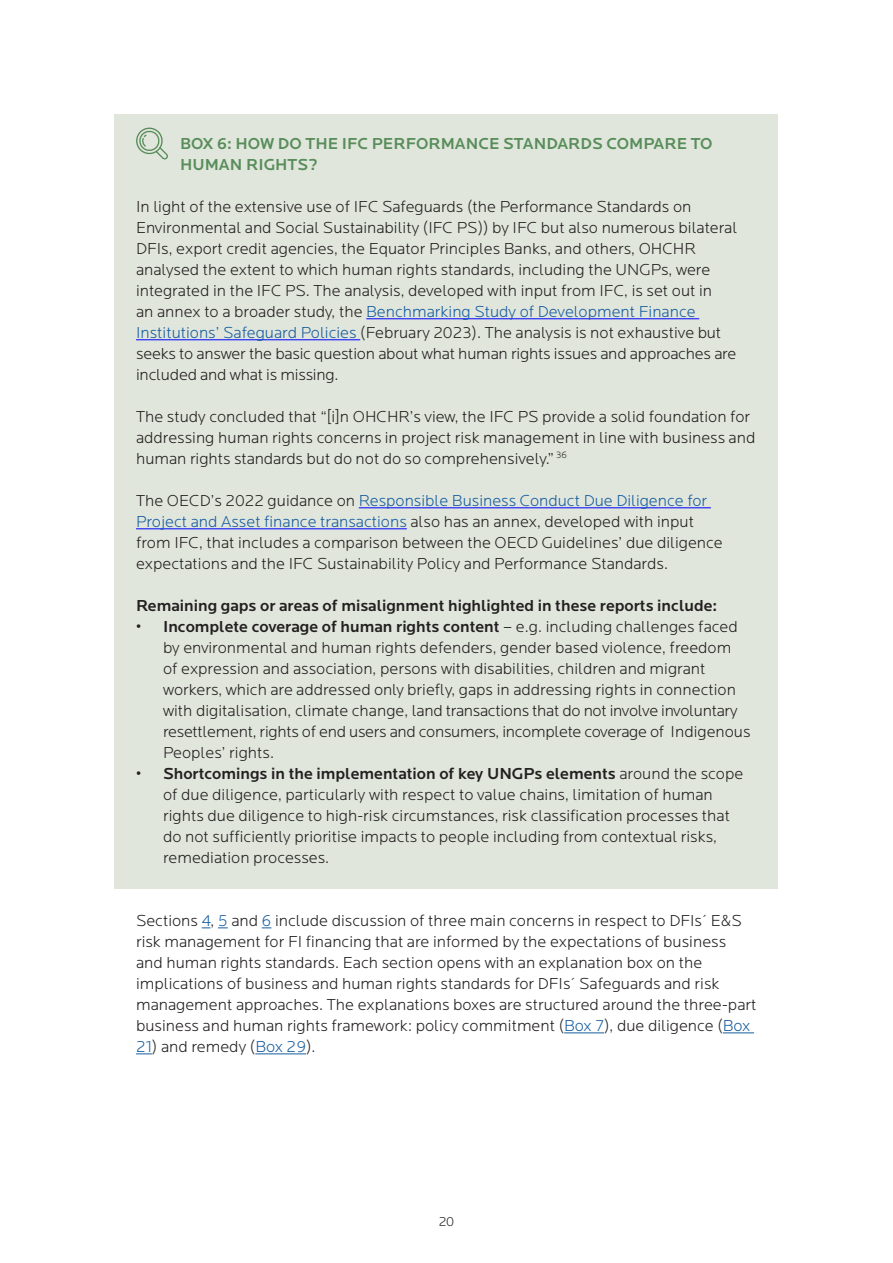
<style>
.page{position:relative;width:893px;height:1263px;background:#fff}
.page>*{position:absolute;margin:0;border:0;box-sizing:border-box;transform-origin:0 0}
.Factbox_1A_-_green{font:300 16.5px/21px "Locator";color:#231f20}
.Body_text{font:300 16.5px/21px "Locator";color:#231f20}
.Factbox_1A_-_green-2{font:500 16.5px "Locator";color:#231f20}
.Factbox_1A_-_green-3{font:500 16.5px/21px "Locator";color:#588d5a}
.t1{font:300 13.5px "Locator";color:#231f20}
.s1{color:#175d9e}
.s2{font-weight:500}
</style>
<div class="page">
<div style="left:115px;top:115px;width:663px;height:80px;background:#e0e6dc"></div>
<div style="left:115px;top:178px;width:663px;height:227px;background:#e0e6dc"></div>
<hr style="left:366px;top:318px;width:333px;height:1px;background:#00f">
<hr style="left:136px;top:339px;width:224px;height:1px;background:#00f">
<div style="left:115px;top:388px;width:663px;height:101px;background:#e0e6dc"></div>
<div style="left:115px;top:472px;width:663px;height:122px;background:#e0e6dc"></div>
<hr style="left:359px;top:507px;width:352px;height:1px;background:#00f">
<hr style="left:136px;top:528px;width:271px;height:1px;background:#00f">
<div style="left:115px;top:577px;width:663px;height:59px;background:#e0e6dc"></div>
<div style="left:115px;top:598px;width:663px;height:185px;background:#e0e6dc"></div>
<div style="left:115px;top:745px;width:663px;height:143px;background:#e0e6dc"></div>
<hr style="left:564px;top:1032px;width:40px;height:1px;background:#175d9e">
<hr style="left:723px;top:1032px;width:31px;height:1px;background:#175d9e">
<svg style="left:136px;top:1053px;width:16px;height:1px"></svg>
<hr style="left:255px;top:1053px;width:51px;height:1px;background:#175d9e">
<svg style="left:136px;top:127px;width:32px;height:33px"></svg>
<p class="Factbox_1A_-_green-3" style="left:180px;top:133px;width:534px">BOX 6: HOW DO THE IFC PERFORMANCE STANDARDS COMPARE TO<br>HUMAN RIGHTS?</p>
<p class="Factbox_1A_-_green" style="left:136px;top:196px;width:603px">In light of the extensive use of IFC Safeguards (the Performance Standards on Environmental and Social Sustainability (IFC PS)) by IFC but also numerous bilateral DFIs, export credit agencies, the Equator Principles Banks, and others, OHCHR analysed the extent to which human rights standards, including the UNGPs, were integrated in the IFC PS. The analysis, developed with input from IFC, is set out in<br>an annex to a broader study, the <span class="s1">Benchmarking Study of Development Finance Institutions’ Safeguard Policies</span> (February 2023). The analysis is not exhaustive but seeks to answer the basic question about what human rights issues and approaches are included and what is missing.</p>
<p class="Factbox_1A_-_green" style="left:136px;top:406px;width:621px">The study concluded that “[i]n OHCHR’s view, the IFC PS provide a solid foundation for addressing human rights concerns in project risk management in line with business and human rights standards but do not do so comprehensively.” <sup>36</sup></p>
<p class="Factbox_1A_-_green" style="left:136px;top:490px;width:588px">The OECD’s 2022 guidance on <span class="s1">Responsible Business Conduct Due Diligence for Project and Asset finance transactions</span> also has an annex, developed with input from IFC, that includes a comparison between the OECD Guidelines’ due diligence expectations and the IFC Sustainability Policy and Performance Standards.</p>
<p class="Factbox_1A_-_green-2" style="left:136px;top:596px;width:583px">Remaining gaps or areas of misalignment highlighted in these reports include:</p>
<p class="Factbox_1A_-_green" style="left:163px;top:616px;width:589px;text-indent:-27px"><span class="s2">• Incomplete coverage of human rights content</span> – e.g. including challenges faced by environmental and human rights defenders, gender based violence, freedom<br>of expression and association, persons with disabilities, children and migrant workers, which are addressed only briefly, gaps in addressing rights in connection with digitalisation, climate change, land transactions that do not involve involuntary resettlement, rights of end users and consumers, incomplete coverage of Indigenous Peoples’ rights.</p>
<p class="Factbox_1A_-_green" style="left:163px;top:763px;width:582px;text-indent:-27px"><span class="s2">• Shortcomings in the implementation of key UNGPs elements</span> around the scope of due diligence, particularly with respect to value chains, limitation of human rights due diligence to high-risk circumstances, risk classification processes that do not sufficiently prioritise impacts to people including from contextual risks, remediation processes.</p>
<p class="Body_text" style="left:136px;top:910px;width:622px">Sections <span class="s1">4</span>, <span class="s1">5</span> and <span class="s1">6</span> include discussion of three main concerns in respect to DFIs´ E&amp;S risk management for FI financing that are informed by the expectations of business and human rights standards. Each section opens with an explanation box on the implications of business and human rights standards for DFIs´ Safeguards and risk management approaches. The explanations boxes are structured around the three-part business and human rights framework: policy commitment (<span class="s1">Box 7</span>), due diligence (<span class="s1">Box</span></p>
<p class="Body_text" style="left:136px;top:1036px;width:181px"><span class="s1">21</span>) and remedy (<span class="s1">Box 29</span>).</p>
<p class="t1" style="left:439px;top:1215px;width:17px">20</p>
</div>
